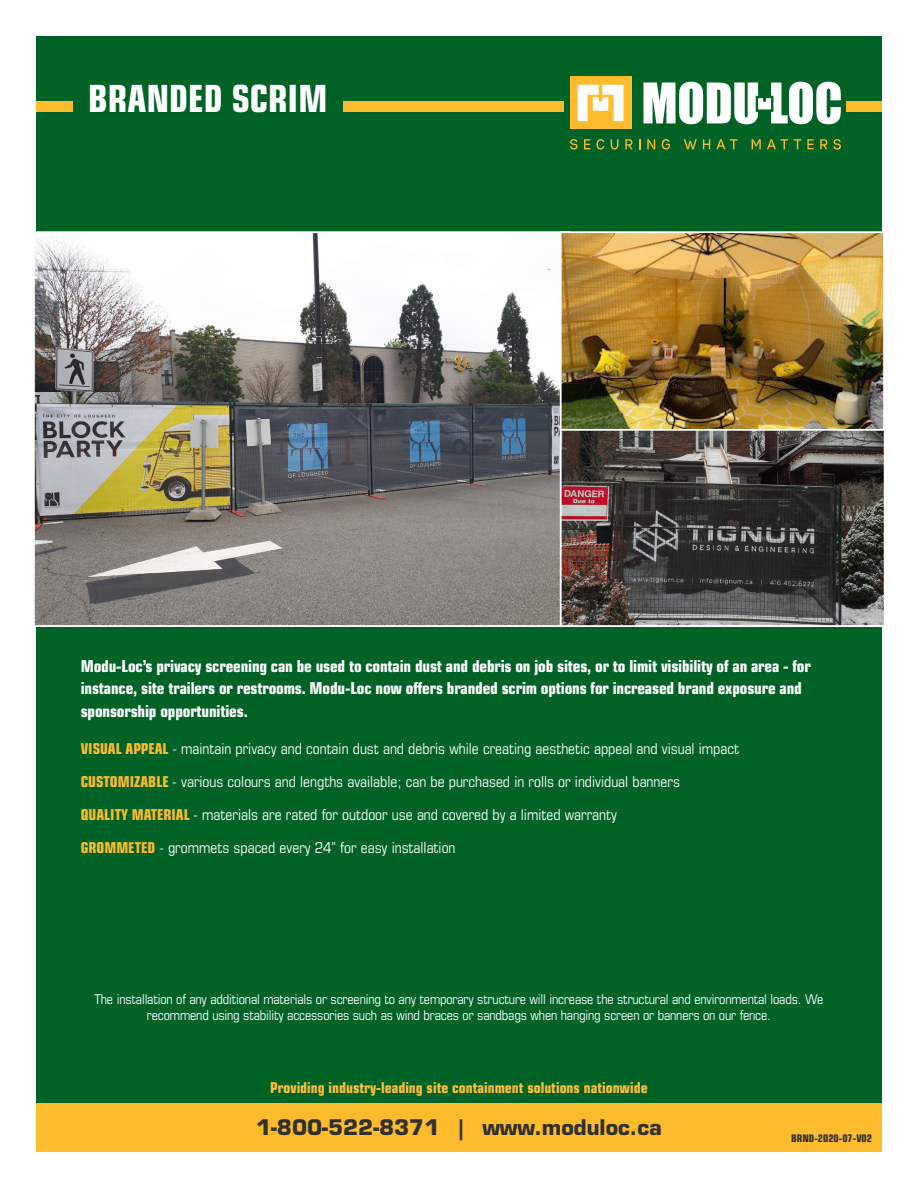
<style>
.page{position:relative;width:918px;height:1188px;background:#fff}
.page>*{position:absolute;margin:0;border:0;box-sizing:border-box;transform-origin:0 0}
.t1{font:700 condensed 37.5px "Eurostile LT Std";color:#fff}
.t2{font:700 21px "Eurostile LT Std";color:#312f30}
.t3{font:700 condensed 16.5px/22.5px "Eurostile LT Std";letter-spacing:-.01em;color:#fff}
.t4{font:condensed 15px "Eurostile LT Std";color:#fff}
.t5{font:700 condensed 15px "Eurostile LT Std";color:#febe3d}
.t6{font:condensed 13.5px/16.2px "Eurostile LT Std";letter-spacing:-.01em;color:#fff;text-align:center}
.t7{font:700 condensed 10.5px "Eurostile LT Std";color:#312f30}
.s1{font-weight:700;color:#fdbb2e}
</style>
<div class="page">
<div style="left:36px;top:36px;width:846px;height:1116px;background:#006224"></div>
<div style="left:343px;top:101px;width:220px;height:10px;background:#fdbb2e"></div>
<div style="left:36px;top:101px;width:36px;height:10px;background:#fdbb2e"></div>
<div style="left:36px;top:1104px;width:846px;height:48px;background:#fdbb2e"></div>
<img style="left:36px;top:234px;width:524px;height:390px">
<div style="left:33px;top:231px;width:538px;height:396px;border:2px solid #fff"></div>
<div style="left:570px;top:77px;width:61px;height:52px;background:#fdbb2e"></div>
<svg style="left:643px;top:82px;width:198px;height:42px"></svg>
<svg style="left:578px;top:85px;width:45px;height:36px"></svg>
<svg style="left:570px;top:139px;width:7px;height:11px"></svg>
<svg style="left:584px;top:139px;width:6px;height:10px"></svg>
<svg style="left:596px;top:139px;width:8px;height:11px"></svg>
<svg style="left:611px;top:139px;width:7px;height:11px"></svg>
<svg style="left:625px;top:139px;width:8px;height:10px"></svg>
<svg style="left:647px;top:139px;width:8px;height:10px"></svg>
<svg style="left:662px;top:139px;width:8px;height:11px"></svg>
<svg style="left:684px;top:139px;width:13px;height:10px"></svg>
<svg style="left:703px;top:139px;width:7px;height:10px"></svg>
<svg style="left:716px;top:139px;width:22px;height:10px"></svg>
<svg style="left:752px;top:139px;width:9px;height:10px"></svg>
<svg style="left:767px;top:139px;width:21px;height:10px"></svg>
<svg style="left:794px;top:139px;width:7px;height:10px"></svg>
<svg style="left:807px;top:139px;width:7px;height:10px"></svg>
<svg style="left:820px;top:139px;width:21px;height:11px"></svg>
<img style="left:563px;top:234px;width:320px;height:390px">
<div style="left:560px;top:428px;width:326px;height:199px;border:2px solid #fff"></div>
<div style="left:560px;top:231px;width:325px;height:200px;border:2px solid #fff"></div>
<div style="left:847px;top:101px;width:35px;height:10px;background:#fdbb2e"></div>
<p class="t1" style="left:88px;top:75px;width:241px">BRANDED SCRIM</p>
<p class="t3" style="left:81px;top:655px;width:732px">Modu-Loc’s privacy screening can be used to contain dust and debris on job sites, or to limit visibility of an area - for instance, site trailers or restrooms. Modu-Loc now offers branded scrim options for increased brand exposure and sponsorship opportunities.</p>
<p class="t4" style="left:81px;top:739px;width:660px"><span class="s1">VISUAL APPEAL</span> - maintain privacy and contain dust and debris while creating aesthetic appeal and visual impact</p>
<p class="t4" style="left:81px;top:772px;width:601px"><span class="s1">CUSTOMIZABLE</span> - various colours and lengths available; can be purchased in rolls or individual banners</p>
<p class="t4" style="left:81px;top:805px;width:538px"><span class="s1">QUALITY MATERIAL</span> - materials are rated for outdoor use and covered by a limited warranty</p>
<p class="t4" style="left:81px;top:838px;width:376px"><span class="s1">GROMMETED</span> - grommets spaced every 24” for easy installation</p>
<p class="t6" style="left:95px;top:991px;width:730px">The installation of any additional materials or screening to any temporary structure will increase the structural and environmental loads. We recommend using stability accessories such as wind braces or sandbags when hanging screen or banners on our fence.</p>
<p class="t5" style="left:270px;top:1079px;width:379px">Providing industry-leading site containment solutions nationwide</p>
<p class="t2" style="left:256px;top:1114px;width:407px">1-800-522-8371 | www.moduloc.ca</p>
<p class="t7" style="left:791px;top:1131px;width:83px">BRND-2020-07-V02</p>
</div>
